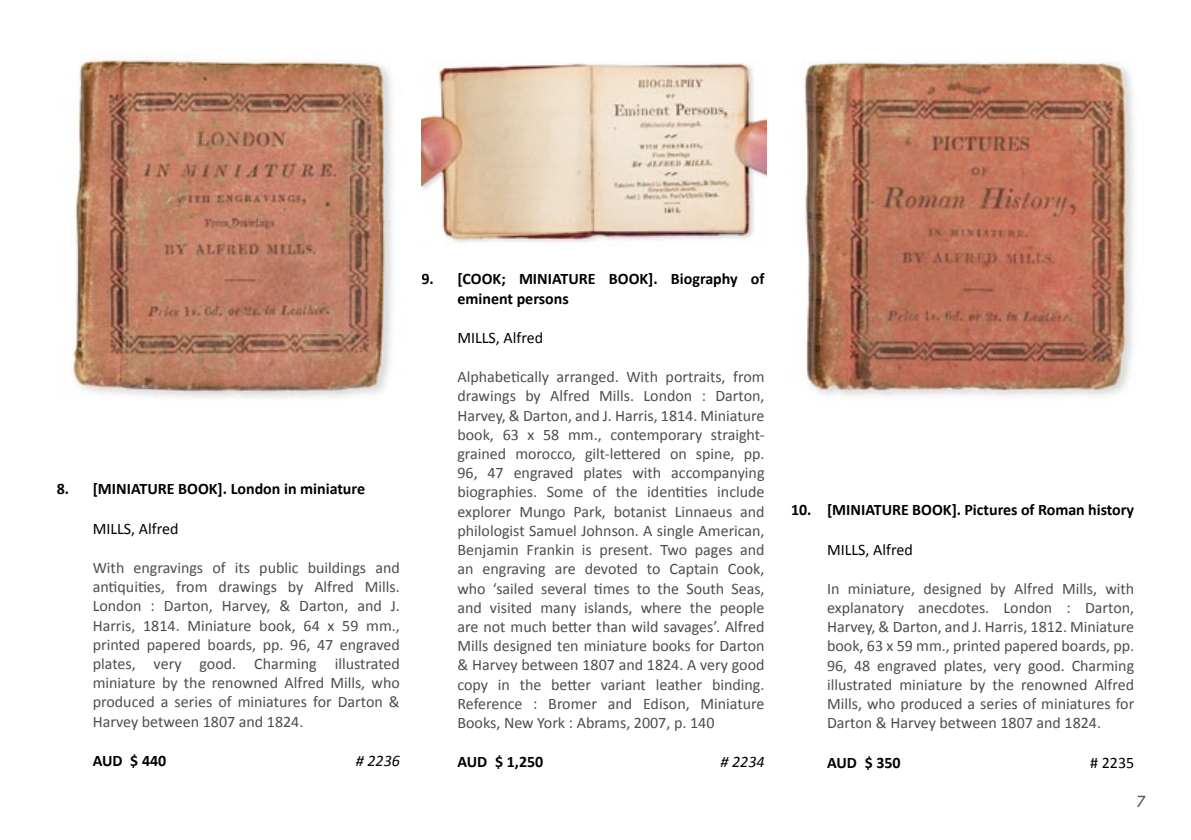
<style>
.page{position:relative;width:1191px;height:840px;background:#fff}
.page>*{position:absolute;margin:0;border:0;box-sizing:border-box;transform-origin:0 0}
.t1{font:italic 18px "Calibri";color:#58595b}
.t2{font:16px/19.2px "Calibri";color:#4d4d4f;text-align:justify}
.t3{font:700 16px/19.2px "Calibri";color:#000}
.t4{font:16px "Calibri";color:#000}
.t5{font:italic 16px "Calibri";color:#000}
</style>
<div class="page">
<img style="left:72px;top:58px;width:320px;height:341px">
<img style="left:421px;top:62px;width:346px;height:181px">
<img style="left:803px;top:61px;width:332px;height:336px">
<p class="t3" style="left:57px;top:479px;width:310px">8. [MINIATURE BOOK]. London in miniature</p>
<p class="t4" style="left:93px;top:518px;width:87px">MILLS, Alfred</p>
<p class="t2" style="left:93px;top:557px;width:309px">With engravings of its public buildings and antiquities, from drawings by Alfred Mills.<br>London : Darton, Harvey, &amp; Darton, and J.<br>Harris, 1814. Miniature book, 64 x 59 mm., printed papered boards, pp. 96, 47 engraved plates, very good. Charming illustrated miniature by the renowned Alfred Mills, who produced a series of miniatures for Darton &amp; Harvey between 1807 and 1824.</p>
<p class="t3" style="left:93px;top:750px;width:75px">AUD $ 440</p>
<p class="t5" style="left:356px;top:749px;width:46px"># 2236</p>
<p class="t3" style="left:457px;top:269px;width:309px;text-indent:-36px">9. [COOK; MINIATURE BOOK]. Biography of eminent persons</p>
<p class="t4" style="left:457px;top:327px;width:87px">MILLS, Alfred</p>
<p class="t2" style="left:457px;top:367px;width:309px">Alphabetically arranged. With portraits, from drawings by Alfred Mills. London : Darton, Harvey, &amp; Darton, and J. Harris, 1814. Miniature book, 63 x 58 mm., contemporary straight&shy;grained morocco, gilt-lettered on spine, pp.<br>96, 47 engraved plates with accompanying biographies. Some of the identities include explorer Mungo Park, botanist Linnaeus and philologist Samuel Johnson. A single American, Benjamin Frankin is present. Two pages and an engraving are devoted to Captain Cook, who ‘sailed several times to the South Seas, and visited many islands, where the people are not much better than wild savages’. Alfred Mills designed ten miniature books for Darton &amp; Harvey between 1807 and 1824. A very good copy in the better variant leather binding.<br>Reference : Bromer and Edison, Miniature Books, New York : Abrams, 2007, p. 140</p>
<p class="t3" style="left:457px;top:752px;width:87px">AUD $ 1,250</p>
<p class="t5" style="left:720px;top:750px;width:46px"># 2234</p>
<p class="t3" style="left:791px;top:500px;width:345px">10. [MINIATURE BOOK]. Pictures of Roman history</p>
<p class="t4" style="left:827px;top:538px;width:87px">MILLS, Alfred</p>
<p class="t2" style="left:827px;top:578px;width:309px">In miniature, designed by Alfred Mills, with explanatory anecdotes. London : Darton, Harvey, &amp; Darton, and J. Harris, 1812. Miniature book, 63 x 59 mm., printed papered boards, pp.<br>96, 48 engraved plates, very good. Charming illustrated miniature by the renowned Alfred Mills, who produced a series of miniatures for Darton &amp; Harvey between 1807 and 1824.</p>
<p class="t3" style="left:827px;top:752px;width:75px">AUD $ 350</p>
<p class="t4" style="left:1090px;top:751px;width:46px"># 2235</p>
<p class="t1" style="left:1136px;top:788px;width:11px">7</p>
</div>
